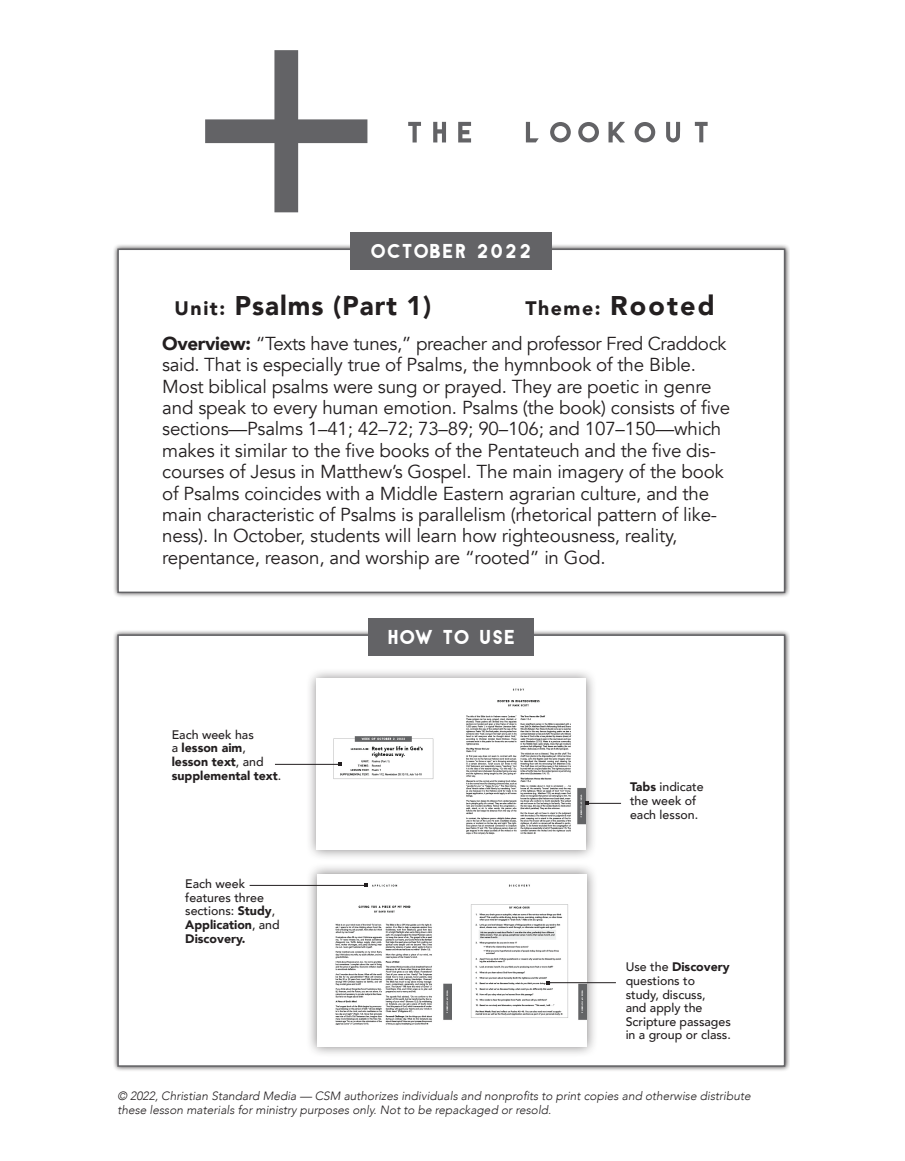
<style>
.page{position:relative;width:905px;height:1161px;background:#fff}
.page>*{position:absolute;margin:0;border:0;box-sizing:border-box;transform-origin:0 0}
.t1{font:900 27px "Avenir";letter-spacing:.04em;color:#231f20;scale:.96 1}
.t2{font:900 19.5px "Avenir";letter-spacing:.08em;color:#231f20}
.t3{font:18.75px/21.3px "Avenir";letter-spacing:-.01em;color:#231f20}
.t4{font:18px "Antraste";color:#fff}
.t5{font:500 12.3px/13.6px "Avenir";color:#231f20}
.t6{font:900 12.3px/13.6px "Avenir";color:#231f20}
.t7{font:italic 300 12px/13.5px "Avenir";color:#231f20}
.s1{font-size:19.5px}
.s2{font-size:27px}
.s3{font-weight:900}
.s4{font-weight:500}
</style>
<div class="page">
<div style="left:112px;top:629px;width:678px;height:443px;background:#231f20;opacity:.88"></div>
<div style="left:117px;top:634px;width:668px;height:433px;background:#fff;border:2px solid #636366"></div>
<div style="left:112px;top:244px;width:678px;height:354px;background:#231f20;opacity:.88"></div>
<div style="left:117px;top:249px;width:668px;height:344px;background:#fff;border:2px solid #636366"></div>
<svg style="left:205px;top:50px;width:162px;height:162px"></svg>
<svg style="left:608px;top:122px;width:17px;height:20px"></svg>
<svg style="left:526px;top:122px;width:12px;height:20px"></svg>
<svg style="left:433px;top:122px;width:13px;height:20px"></svg>
<svg style="left:458px;top:122px;width:13px;height:20px"></svg>
<svg style="left:408px;top:122px;width:13px;height:20px"></svg>
<svg style="left:666px;top:122px;width:14px;height:21px"></svg>
<svg style="left:694px;top:122px;width:13px;height:20px"></svg>
<svg style="left:578px;top:122px;width:21px;height:20px"></svg>
<svg style="left:634px;top:122px;width:21px;height:20px"></svg>
<svg style="left:550px;top:122px;width:20px;height:20px"></svg>
<div style="left:368px;top:618px;width:166px;height:38px;background:#636366"></div>
<div style="left:350px;top:232px;width:202px;height:38px;background:#636366"></div>
<div style="left:306px;top:863px;width:292px;height:195px;background:#231f20;opacity:.55"></div>
<img style="left:317px;top:874px;width:269px;height:173px">
<hr style="left:548px;top:982px;width:68px;height:1px;background:#231f20">
<hr style="left:249px;top:885px;width:117px;height:1px;background:#231f20">
<div style="left:305px;top:668px;width:292px;height:193px;background:#231f20;opacity:.55"></div>
<img style="left:316px;top:679px;width:270px;height:170px">
<hr style="left:587px;top:803px;width:34px;height:1px;background:#231f20">
<hr style="left:275px;top:764px;width:65px;height:1px;background:#231f20">
<p class="t4" style="left:370px;top:239px;width:164px">OCTOBER 2022</p>
<h1 class="t1" style="left:174px;top:282px;width:269px"><span class="s1">Unit:</span> Psalms (Part 1)</h1>
<p class="t2" style="left:525px;top:291px;width:191px">Theme: <span class="s2">Rooted</span></p>
<p class="t3" style="left:162px;top:333px;width:569px"><span class="s3">Overview:</span> “Texts have tunes,” preacher and professor Fred Craddock said. That is especially true of Psalms, the hymnbook of the Bible.<br>Most biblical psalms were sung or prayed. They are poetic in genre and speak to every human emotion. Psalms (the book) consists of five sections—Psalms 1–41; 42–72; 73–89; 90–106; and 107–150—which makes it similar to the five books of the Pentateuch and the five dis&shy;courses of Jesus in Matthew’s Gospel. The main imagery of the book of Psalms coincides with a Middle Eastern agrarian culture, and the main characteristic of Psalms is parallelism (rhetorical pattern of like&shy;ness). In October, students will learn how righteousness, reality, repentance, reason, and worship are “rooted” in God.</p>
<p class="t6" style="left:172px;top:727px;width:111px"><span class="s4">Each week has<br>a</span> lesson aim<span class="s4">, </span>lesson text<span class="s4">, and </span>supplemental text<span class="s4">.</span></p>
<p class="t5" style="left:185px;top:876px;width:96px">Each week features three sections: <span class="s3">Study</span>,<br><span class="s3">Application</span>, and<br><span class="s3">Discovery.</span></p>
<p class="t4" style="left:387px;top:625px;width:130px">HOW TO USE</p>
<p class="t5" style="left:630px;top:780px;width:75px"><span class="s3">Tabs</span> indicate the week of each lesson.</p>
<p class="t5" style="left:625px;top:960px;width:107px">Use the <span class="s3">Discovery </span>questions to study, discuss,<br>and apply the<br>Scripture passages in a group or class.</p>
<p class="t7" style="left:117px;top:1089px;width:635px">© 2022, Christian Standard Media — CSM authorizes individuals and nonprofits to print copies and otherwise distribute these lesson materials for ministry purposes only. Not to be repackaged or resold.</p>
</div>
